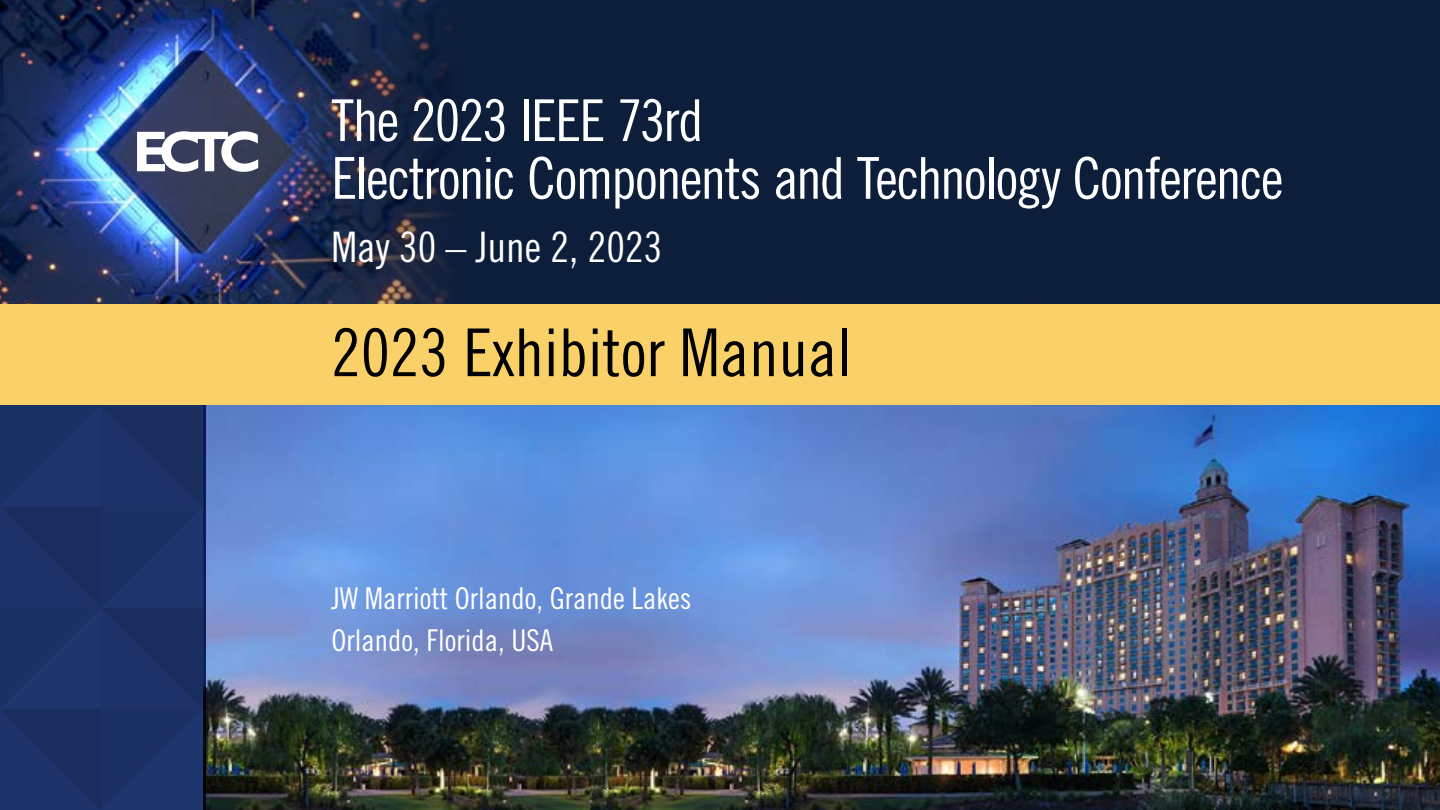
<style>
.page{position:relative;width:1440px;height:810px;background:#fff}
.page>*{position:absolute;margin:0;border:0;box-sizing:border-box;transform-origin:0 0}
.t1{font:66px "Trade Gothic LT Std Cn 18";color:#000}
.t2{font:57.75px/57.8px "Trade Gothic LT Std Cn 18";letter-spacing:-.03em;color:#fff}
.t3{font:42px "Trade Gothic LT Std Cn 18";color:#fff}
.t4{font:30px/42px "Trade Gothic LT Std Cn 18";color:#fff}
</style>
<div class="page">
<img style="left:303px;top:405px;width:1137px;height:405px">
<img style="left:303px;top:0;width:19px;height:304px">
<div style="left:322px;top:0;width:1118px;height:307px;background:#0d1e3b"></div>
<div style="left:0;top:304px;width:1440px;height:101px;background:#fad168"></div>
<img style="left:0;top:0;width:303px;height:810px">
<p class="t2" style="left:331px;top:91px;width:953px">The 2023 IEEE 73rd<br>Electronic Components and Technology Conference</p>
<p class="t3" style="left:331px;top:222px;width:333px">May 30 – June 2, 2023</p>
<p class="t1" style="left:331px;top:313px;width:522px">2023 Exhibitor Manual</p>
<p class="t4" style="left:331px;top:577px;width:361px">JW Marriott Orlando, Grande Lakes<br>Orlando, Florida, USA</p>
</div>
